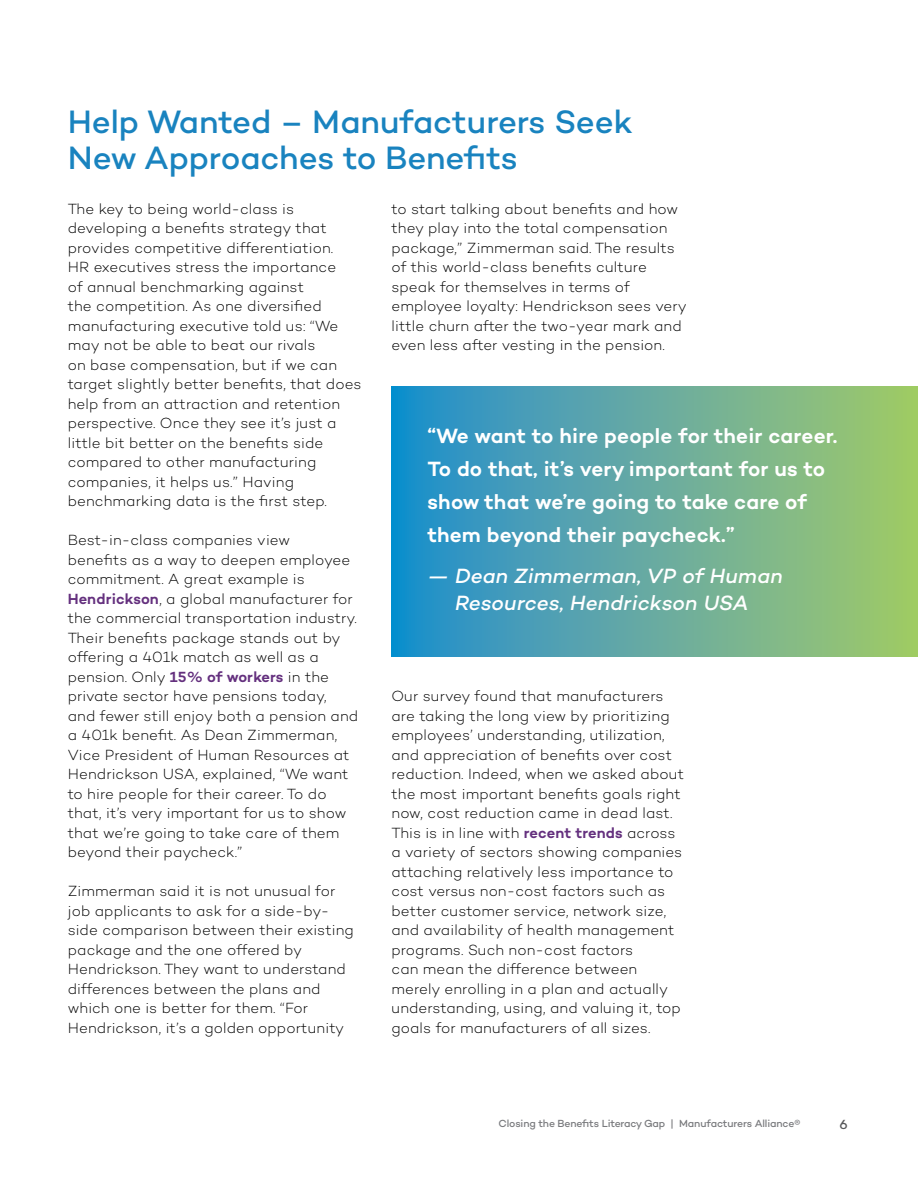
<style>
.page{position:relative;width:918px;height:1188px;background:#fff}
.page>*{position:absolute;margin:0;border:0;box-sizing:border-box;transform-origin:0 0}
.t1{font:500 33px/36px "Campton";letter-spacing:-.005em;color:#1983bf}
.t2{font:600 21px/33px "Campton";letter-spacing:.01em;color:#fff}
.t3{font:italic 500 21px/27px "Campton";letter-spacing:.005em;color:#fff;text-align:center}
.t4{font:300 15px/19.5px "Campton";letter-spacing:.005em;color:#000}
.t5{font:500 13.5px "Campton";color:#58595b}
.t6{font:500 10.5px "Campton";letter-spacing:-.015em;color:#797a7d}
.s1{font-weight:600;color:#64307e}
</style>
<div class="page">
<svg style="left:392px;top:387px;width:526px;height:269px;background:#63ab9d"></svg>
<h1 class="t1" style="left:68px;top:103px;width:566px">Help Wanted – Manufacturers Seek<br>New Approaches to Benefits</h1>
<p class="t4" style="left:68px;top:198px;width:295px">The key to being world-class is developing a benefits strategy that provides competitive differentiation.<br>HR executives stress the importance<br>of annual benchmarking against<br>the competition. As one diversified manufacturing executive told us: “We may not be able to beat our rivals<br>on base compensation, but if we can target slightly better benefits, that does help from an attraction and retention perspective. Once they see it’s just a little bit better on the benefits side compared to other manufacturing companies, it helps us.” Having benchmarking data is the first step.</p>
<p class="t4" style="left:68px;top:530px;width:292px">Best-in-class companies view<br>benefits as a way to deepen employee commitment. A great example is <span class="s1">Hendrickson</span>, a global manufacturer for the commercial transportation industry.<br>Their benefits package stands out by offering a 401k match as well as a pension. Only <span class="s1">15% of workers</span> in the private sector have pensions today,<br>and fewer still enjoy both a pension and a 401k benefit. As Dean Zimmerman, Vice President of Human Resources at Hendrickson USA, explained, “We want to hire people for their career. To do that, it’s very important for us to show that we’re going to take care of them beyond their paycheck.”</p>
<p class="t4" style="left:68px;top:881px;width:288px">Zimmerman said it is not unusual for job applicants to ask for a side-by&shy;side comparison between their existing package and the one offered by Hendrickson. They want to understand differences between the plans and which one is better for them. “For Hendrickson, it’s a golden opportunity</p>
<p class="t4" style="left:392px;top:198px;width:297px">to start talking about benefits and how they play into the total compensation package,” Zimmerman said. The results of this world-class benefits culture speak for themselves in terms of employee loyalty: Hendrickson sees very little churn after the two-year mark and even less after vesting in the pension.</p>
<h2 class="t2" style="left:427px;top:419px;width:412px">“We want to hire people for their career.<br>To do that, it’s very important for us to show that we’re going to take care of them beyond their paycheck.”</h2>
<h2 class="t3" style="left:427px;top:562px;width:357px">— Dean Zimmerman, VP of Human<br>Resources, Hendrickson USA</h2>
<p class="t4" style="left:392px;top:686px;width:294px">Our survey found that manufacturers are taking the long view by prioritizing employees’ understanding, utilization, and appreciation of benefits over cost reduction. Indeed, when we asked about the most important benefits goals right now, cost reduction came in dead last.<br>This is in line with <span class="s1">recent trends</span> across a variety of sectors showing companies attaching relatively less importance to cost versus non-cost factors such as better customer service, network size, and availability of health management programs. Such non-cost factors<br>can mean the difference between merely enrolling in a plan and actually understanding, using, and valuing it, top goals for manufacturers of all sizes.</p>
<p class="t6" style="left:499px;top:1117px;width:303px">Closing the Benefits Literacy Gap | Manufacturers Alliance®</p>
<p class="t5" style="left:840px;top:1116px;width:10px">6</p>
</div>
